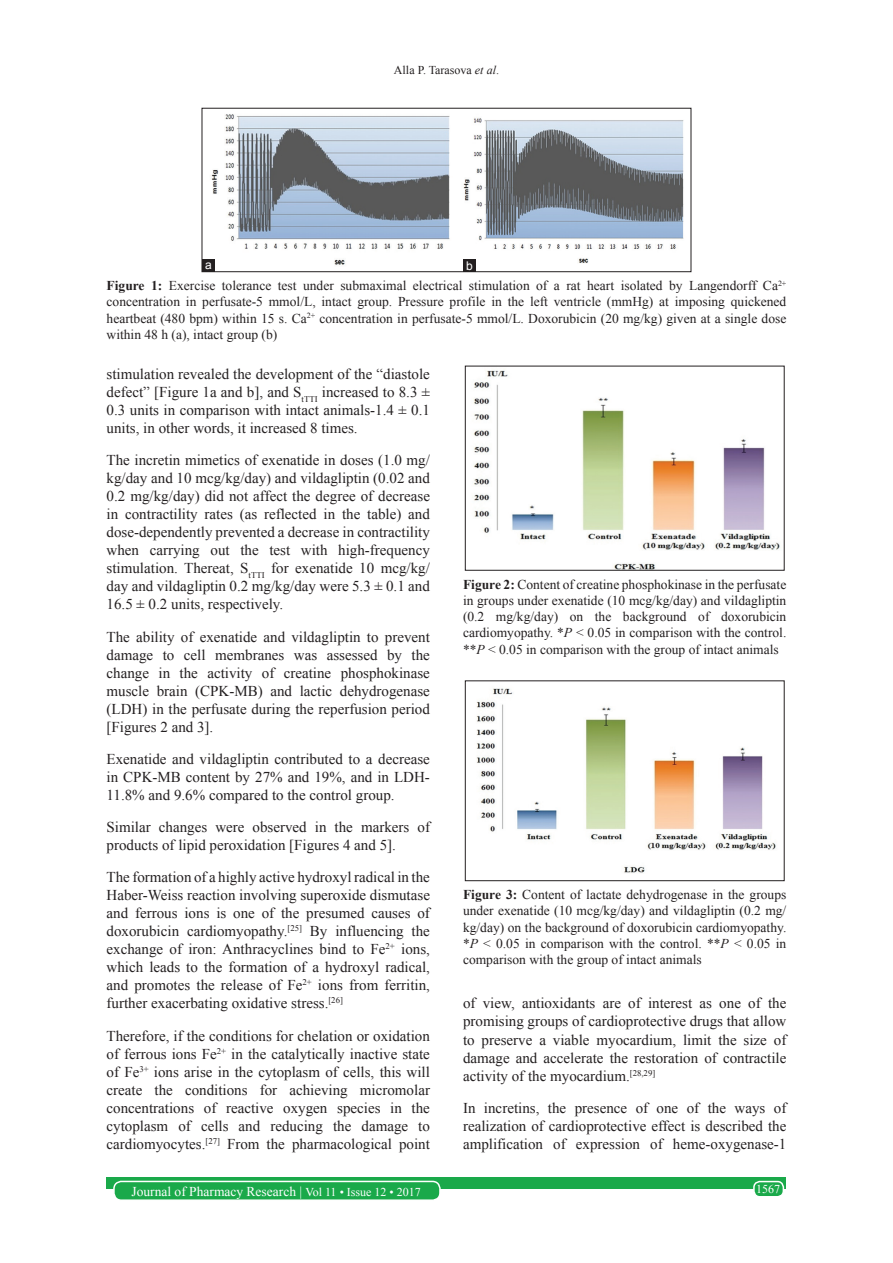
<style>
.page{position:relative;width:893px;height:1263px;background:#fff}
.page>*{position:absolute;margin:0;border:0;box-sizing:border-box;transform-origin:0 0}
.TX{font:15px/18px "Times New Roman";color:#231f20;text-align:justify}
.FGC{font:13.5px/16.2px "Times New Roman";color:#231f20;text-align:justify}
.foot1{font:13.5px "Times New Roman";color:#fff}
.t1{font:12px "Times New Roman";color:#231f20}
.foot1-2{font:12px "Times New Roman";color:#fff}
.LABEL{font:12px "Arial";color:#fff}
.s1{font-style:italic}
.s2{font-weight:700}
.s3{font-size:12px}
</style>
<div class="page">
<div style="left:106px;top:1177px;width:680px;height:12px;background:#1aa94a"></div>
<div style="left:114px;top:1181px;width:325px;height:19px;background:#1aa94a;border-radius:7px"></div>
<div style="left:113px;top:1180px;width:327px;height:21px;border:2px solid #fff;border-radius:7px"></div>
<div style="left:753px;top:1181px;width:30px;height:15px;background:#1aa94a;border-radius:6px"></div>
<div style="left:752px;top:1180px;width:31px;height:17px;border:2px solid #fff;border-radius:6px"></div>
<img style="left:472px;top:370px;width:308px;height:198px">
<img style="left:476px;top:688px;width:300px;height:185px">
<div style="left:465px;top:680px;width:319px;height:201px;border:1px solid #231f20"></div>
<img style="left:211px;top:114px;width:473px;height:156px">
<div style="left:202px;top:108px;width:488px;height:164px;border:1px solid #231f20"></div>
<div style="left:463px;top:259px;width:12px;height:13px;background:#231f20"></div>
<div style="left:202px;top:259px;width:13px;height:13px;background:#231f20"></div>
<p class="t1" style="left:394px;top:62px;width:106px">Alla P. Tarasova <span class="s1">et al</span>.</p>
<p class="LABEL" style="left:205px;top:256px;width:8px">a</p>
<p class="LABEL" style="left:466px;top:257px;width:8px">b</p>
<p class="FGC" style="left:106px;top:277px;width:681px"><span class="s2">Figure 1:</span> Exercise tolerance test under submaximal electrical stimulation of a rat heart isolated by Langendorff Са<sup>2+ </sup>concentration in perfusate-5 mmol/L, intact group. Pressure profile in the left ventricle (mmHg) at imposing quickened heartbeat (480 bpm) within 15 s. Са<sup>2+</sup> concentration in perfusate-5 mmol/L. Doxorubicin (20 mg/kg) given at a single dose within 48 h (а), intact group (b)</p>
<p class="TX" style="left:106px;top:364px;width:325px">stimulation revealed the development of the “diastole defect” [Figure 1a and b], and S<sub>tТТI</sub> increased to 8.3 ± 0.3 units in comparison with intact animals-1.4 ± 0.1 units, in other words, it increased 8 times.</p>
<p class="TX" style="left:106px;top:451px;width:325px">The incretin mimetics of exenatide in doses (1.0 mg/ kg/day and 10 mcg/kg/day) and vildagliptin (0.02 and 0.2 mg/kg/day) did not affect the degree of decrease in contractility rates (as reflected in the table) and dose-dependently prevented a decrease in contractility when carrying out the test with high-frequency stimulation. Thereat, S<sub>tTTI</sub> for exenatide 10 mcg/kg/ day and vildagliptin 0.2 mg/kg/day were 5.3 ± 0.1 and 16.5 ± 0.2 units, respectively.</p>
<p class="TX" style="left:106px;top:627px;width:325px">The ability of exenatide and vildagliptin to prevent damage to cell membranes was assessed by the change in the activity of creatine phosphokinase muscle brain (CPK-MB) and lactic dehydrogenase (LDH) in the perfusate during the reperfusion period [Figures 2 and 3].</p>
<p class="TX" style="left:106px;top:749px;width:325px">Exenatide and vildagliptin contributed to a decrease in CPK-MB content by 27% and 19%, and in LDH-11.8% and 9.6% compared to the control group.</p>
<p class="TX" style="left:106px;top:817px;width:325px">Similar changes were observed in the markers of products of lipid peroxidation [Figures 4 and 5].</p>
<p class="TX" style="left:106px;top:868px;width:325px">The formation of a highly active hydroxyl radical in the Haber-Weiss reaction involving superoxide dismutase and ferrous ions is one of the presumed causes of doxorubicin cardiomyopathy.<sup>[25]</sup> By influencing the exchange of iron: Anthracyclines bind to Fe<sup>2+</sup> ions, which leads to the formation of a hydroxyl radical, and promotes the release of Fe<sup>2+</sup> ions from ferritin, further exacerbating oxidative stress.<sup>[26]</sup></p>
<p class="TX" style="left:106px;top:1026px;width:325px">Therefore, if the conditions for chelation or oxidation of ferrous ions Fe<sup>2+</sup> in the catalytically inactive state of Fe<sup>3+</sup> ions arise in the cytoplasm of cells, this will create the conditions for achieving micromolar concentrations of reactive oxygen species in the cytoplasm of cells and reducing the damage to cardiomyocytes.<sup>[27]</sup> From the pharmacological point</p>
<p class="FGC" style="left:463px;top:576px;width:325px"><span class="s2">Figure 2:</span> Content of creatine phosphokinase in the perfusate in groups under exenatide (10 mcg/kg/day) and vildagliptin (0.2 mg/kg/day) on the background of doxorubicin cardiomyopathy. *<span class="s1">Р</span> &lt; 0.05 in comparison with the control. **<span class="s1">Р</span> &lt; 0.05 in comparison with the group of intact animals</p>
<p class="FGC" style="left:463px;top:886px;width:325px"><span class="s2">Figure 3:</span> Content of lactate dehydrogenase in the groups under exenatide (10 mcg/kg/day) and vildagliptin (0.2 mg/ kg/day) on the background of doxorubicin cardiomyopathy. *<span class="s1">Р</span> &lt; 0.05 in comparison with the control. **<span class="s1">Р</span> &lt; 0.05 in comparison with the group of intact animals</p>
<p class="TX" style="left:463px;top:994px;width:325px">of view, antioxidants are of interest as one of the promising groups of cardioprotective drugs that allow to preserve a viable myocardium, limit the size of damage and accelerate the restoration of contractile activity of the myocardium.<sup>[28,29]</sup></p>
<p class="TX" style="left:463px;top:1098px;width:325px">In incretins, the presence of one of the ways of realization of cardioprotective effect is described the amplification of expression of heme-oxygenase-1</p>
<p class="foot1" style="left:131px;top:1181px;width:291px">Journal of Pharmacy Research | <span class="s3">Vol 11 • Issue 12 • 2017</span></p>
<p class="foot1-2" style="left:755px;top:1180px;width:25px">1567</p>
</div>
